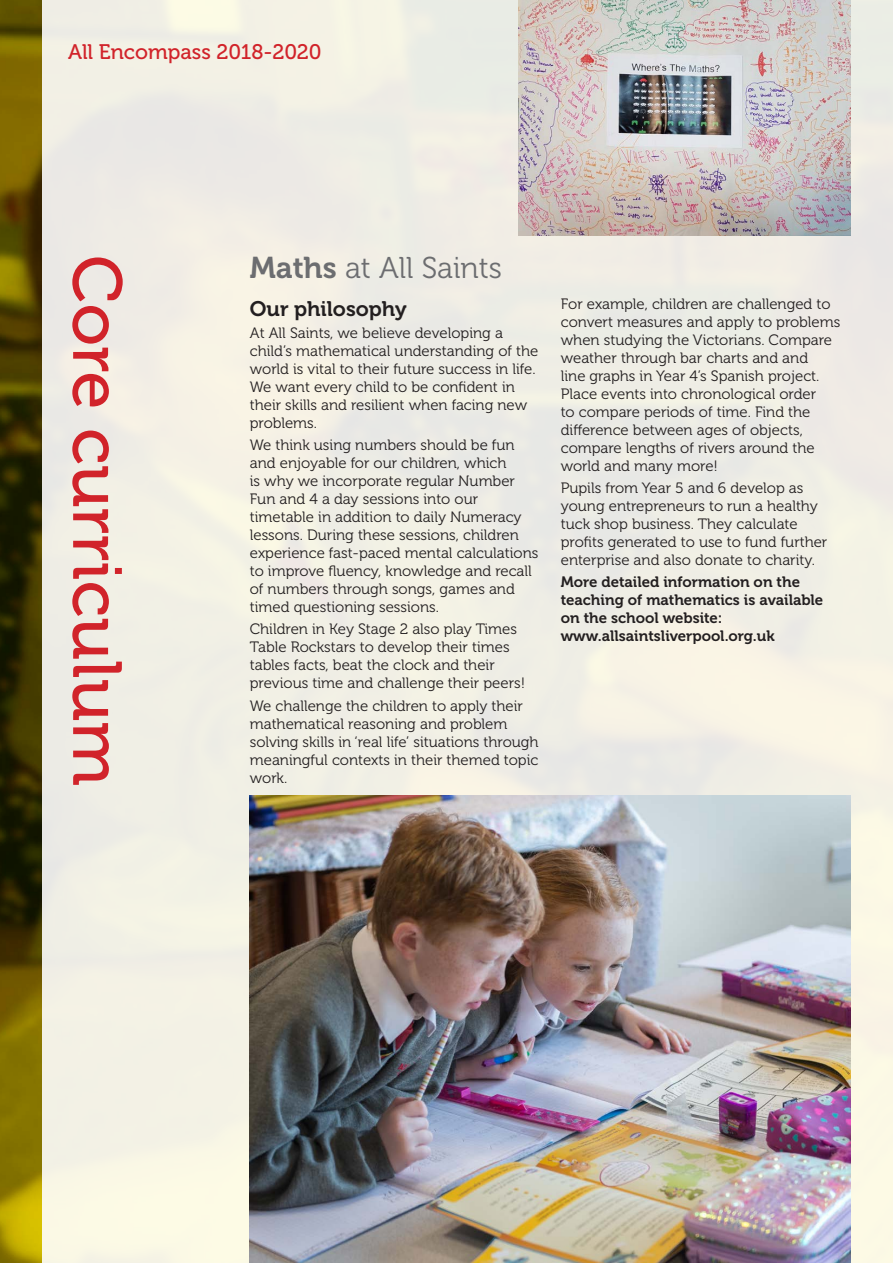
<style>
.page{position:relative;width:893px;height:1263px;background:#fff}
.page>*{position:absolute;margin:0;border:0;box-sizing:border-box;transform-origin:0 0}
.subhead{font:69px "Museo 500";color:#d1232a}
.Intro_bold{font:30px "Museo 300";color:#6c6d70}
.t1{font:21px "Museo 500";color:#d1232a}
.Intro_bold-2{font:21px "Museo 700";color:#231f20}
.Intro_bold-3{font:15px/18px "Museo 300";color:#231f20}
.Intro_bold-4{font:15px/18px "Museo 700";color:#231f20}
.s1{font-family:"Museo 700"}
</style>
<div class="page">
<img style="left:0;top:0;width:43px;height:1263px">
<div style="left:43px;top:0;width:850px;height:1263px;background:#f0efe5"></div>
<img style="left:250px;top:796px;width:600px;height:467px">
<img style="left:519px;top:0;width:331px;height:236px">
<p class="t1" style="left:68px;top:41px;width:255px">All Encompass 2018-2020</p>
<p class="subhead" style="left:135px;top:255px;width:533px;rotate:90deg">Core curriculum</p>
<p class="Intro_bold" style="left:250px;top:251px;width:254px"><span class="s1">Maths</span> at All Saints</p>
<p class="Intro_bold-2" style="left:250px;top:297px;width:158px">Our philosophy</p>
<p class="Intro_bold-3" style="left:250px;top:324px;width:290px">At All Saints, we believe developing a child’s mathematical understanding of the world is vital to their future success in life.<br>We want every child to be confident in their skills and resilient when facing new problems.</p>
<p class="Intro_bold-3" style="left:250px;top:436px;width:290px">We think using numbers should be fun and enjoyable for our children, which<br>is why we incorporate regular Number Fun and 4 a day sessions into our timetable in addition to daily Numeracy lessons. During these sessions, children experience fast-paced mental calculations to improve fluency, knowledge and recall of numbers through songs, games and timed questioning sessions.</p>
<p class="Intro_bold-3" style="left:250px;top:620px;width:277px">Children in Key Stage 2 also play Times Table Rockstars to develop their times tables facts, beat the clock and their previous time and challenge their peers!</p>
<p class="Intro_bold-3" style="left:250px;top:697px;width:290px">We challenge the children to apply their mathematical reasoning and problem solving skills in ‘real life’ situations through meaningful contexts in their themed topic work.</p>
<p class="Intro_bold-3" style="left:561px;top:295px;width:281px">For example, children are challenged to convert measures and apply to problems when studying the Victorians. Compare weather through bar charts and and<br>line graphs in Year 4’s Spanish project.<br>Place events into chronological order<br>to compare periods of time. Find the difference between ages of objects, compare lengths of rivers around the world and many more!</p>
<p class="Intro_bold-3" style="left:561px;top:479px;width:268px">Pupils from Year 5 and 6 develop as young entrepreneurs to run a healthy tuck shop business. They calculate profits generated to use to fund further enterprise and also donate to charity.</p>
<p class="Intro_bold-4" style="left:561px;top:573px;width:264px">More detailed information on the teaching of mathematics is available on the school website: www.allsaintsliverpool.org.uk</p>
</div>
